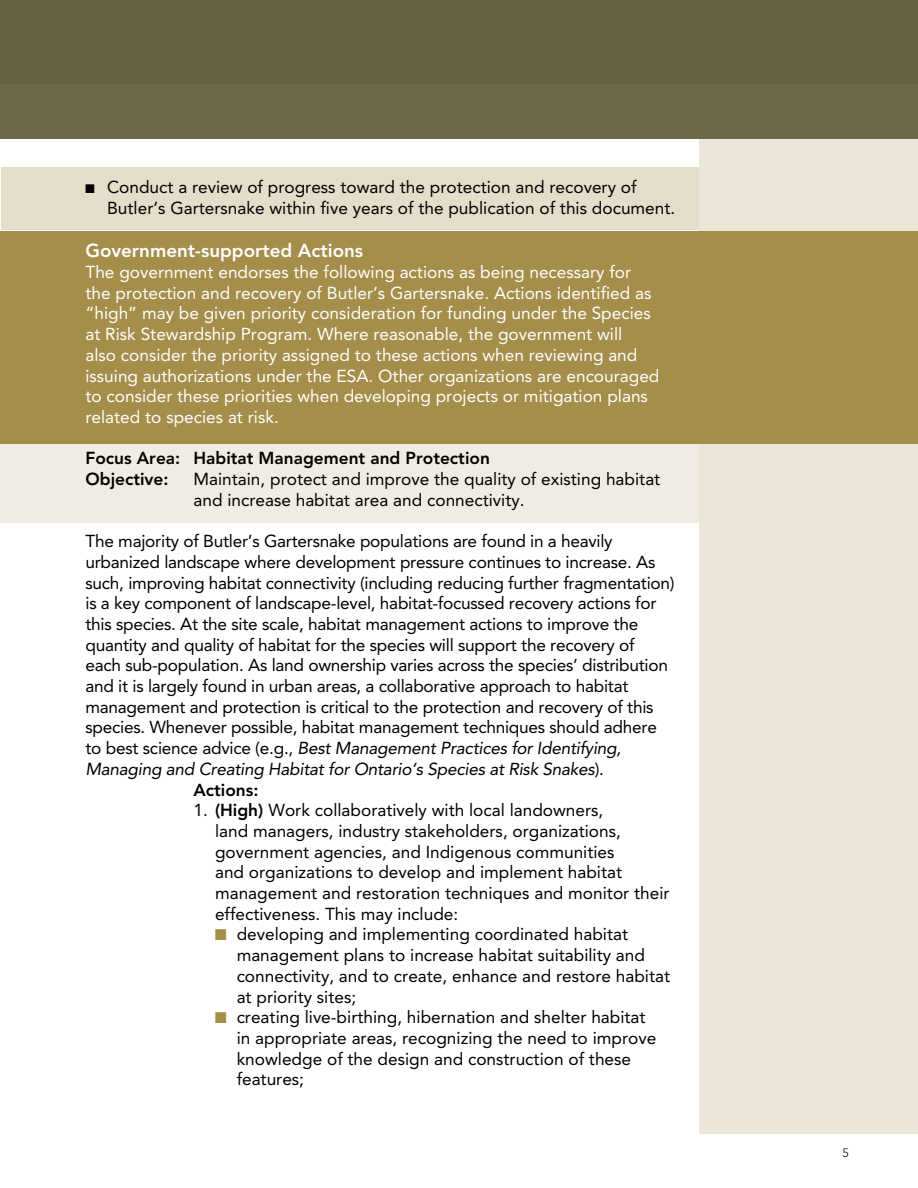
<style>
.page{position:relative;width:918px;height:1188px;background:#fff}
.page>*{position:absolute;margin:0;border:0;box-sizing:border-box;transform-origin:0 0}
.t1{font:800 18.75px "Avenir LT Std";color:#fff}
.t2{font:17.25px/20.7px "Avenir LT Std";color:#000}
.t3{font:17.25px/20.7px "Avenir LT Std";color:#fff}
.t4{font:800 17.25px "Avenir LT Std";color:#000}
.t5{font:300 12px "Avenir LT Std";color:#000}
.s1{font-family:"Monotype Sorts";font-size:12px}
.s2{font-style:italic}
.s3{font-weight:800}
.s4{font-family:"Monotype Sorts";font-size:15px;color:#a58e4a}
</style>
<div class="page">
<div style="left:0;top:443px;width:701px;height:80px;background:#f1ece3"></div>
<div style="left:1px;top:167px;width:711px;height:63px;background:#e4ddc9"></div>
<div style="left:699px;top:134px;width:219px;height:1000px;background:#ebe6d8"></div>
<div style="left:0;top:231px;width:918px;height:212px;background:#a58e4a"></div>
<div style="left:0;top:0;width:918px;height:138px;background:#646143"></div>
<div style="left:1px;top:84px;width:917px;height:54px;background:#6e6b4b"></div>
<p class="t2" style="left:107px;top:177px;width:570px;text-indent:-22px"><span class="s1">N</span> Conduct a review of progress toward the protection and recovery of<br>Butler’s Gartersnake within five years of the publication of this document.</p>
<h2 class="t1" style="left:85px;top:240px;width:279px">Government-supported Actions</h2>
<p class="t3" style="left:85px;top:262px;width:576px">The government endorses the following actions as being necessary for the protection and recovery of Butler’s Gartersnake. Actions identified as “high” may be given priority consideration for funding under the Species at Risk Stewardship Program. Where reasonable, the government will<br>also consider the priority assigned to these actions when reviewing and issuing authorizations under the ESA. Other organizations are encouraged to consider these priorities when developing projects or mitigation plans related to species at risk.</p>
<h3 class="t4" style="left:85px;top:448px;width:406px">Focus Area: Habitat Management and Protection</h3>
<p class="t4" style="left:85px;top:469px;width:85px">Objective:</p>
<p class="t2" style="left:193px;top:469px;width:468px">Maintain, protect and improve the quality of existing habitat and increase habitat area and connectivity.</p>
<p class="t2" style="left:85px;top:531px;width:591px">The majority of Butler’s Gartersnake populations are found in a heavily urbanized landscape where development pressure continues to increase. As such, improving habitat connectivity (including reducing further fragmentation) is a key component of landscape-level, habitat-focussed recovery actions for this species. At the site scale, habitat management actions to improve the quantity and quality of habitat for the species will support the recovery of<br>each sub-population. As land ownership varies across the species’ distribution and it is largely found in urban areas, a collaborative approach to habitat management and protection is critical to the protection and recovery of this species. Whenever possible, habitat management techniques should adhere to best science advice (e.g., <span class="s2">Best Management Practices for Identifying, Managing and Creating Habitat for Ontario’s Species at Risk Snakes</span>).</p>
<p class="t4" style="left:193px;top:779px;width:67px">Actions:</p>
<p class="t2" style="left:193px;top:800px;width:411px">1. <span class="s3">(High)</span> Work collaboratively with local landowners,</p>
<p class="t2" style="left:215px;top:821px;width:456px">land managers, industry stakeholders, organizations, government agencies, and Indigenous communities<br>and organizations to develop and implement habitat management and restoration techniques and monitor their effectiveness. This may include:</p>
<p class="t2" style="left:237px;top:924px;width:435px;text-indent:-22px"><span class="s4">N</span> developing and implementing coordinated habitat management plans to increase habitat suitability and connectivity, and to create, enhance and restore habitat at priority sites;</p>
<p class="t2" style="left:237px;top:1007px;width:421px;text-indent:-22px"><span class="s4">N</span> creating live-birthing, hibernation and shelter habitat in appropriate areas, recognizing the need to improve knowledge of the design and construction of these features;</p>
<p class="t5" style="left:842px;top:1146px;width:8px">5</p>
</div>
